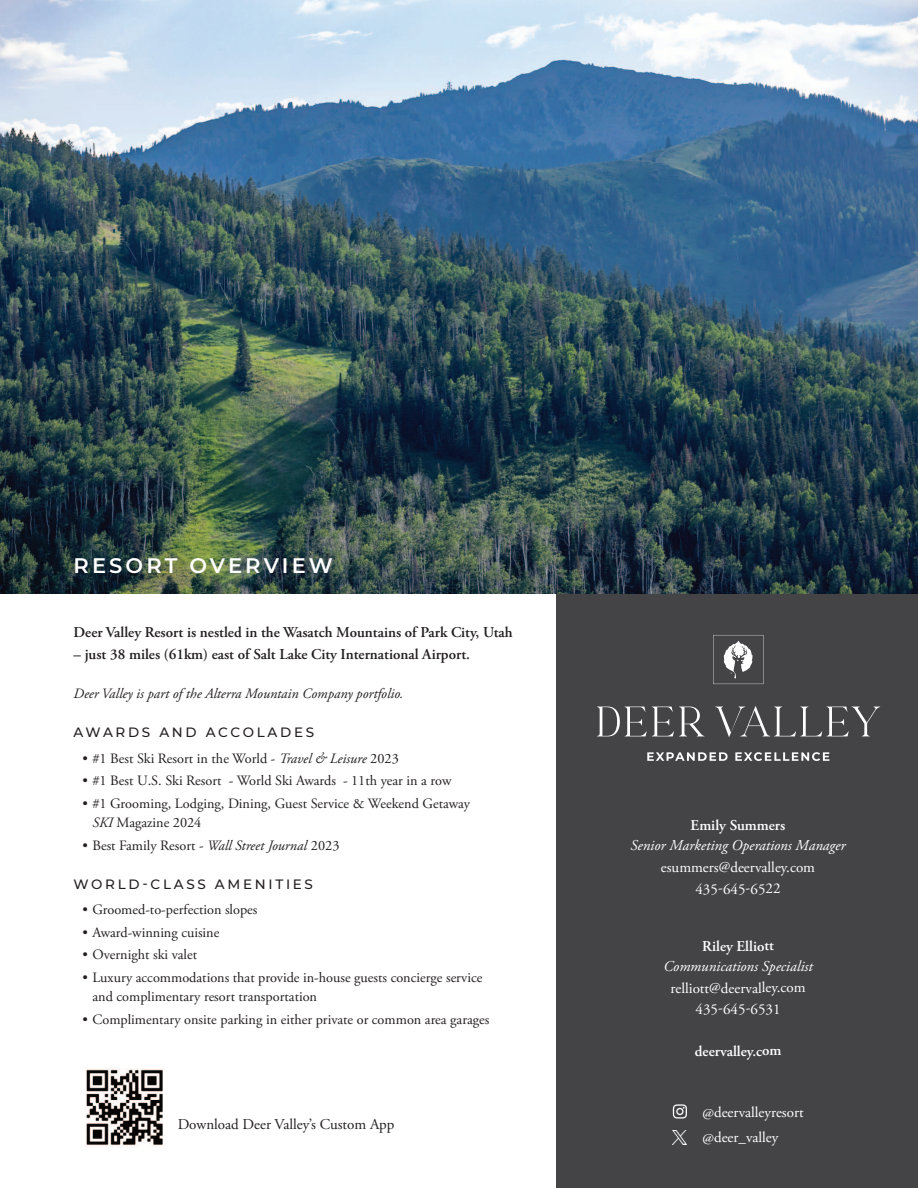
<style>
.page{position:relative;width:918px;height:1188px;background:#fff}
.page>*{position:absolute;margin:0;border:0;box-sizing:border-box;transform-origin:0 0}
.t1{font:600 21px "Montserrat";letter-spacing:.15em;color:#fff}
.t2{font:600 15px "Adobe Garamond Pro";color:#231f20}
.t3{font:15px/21.8px "Adobe Garamond Pro";color:#fff;text-align:center}
.t4{font:italic 15px "Adobe Garamond Pro";color:#fff}
.t5{font:600 15px "Adobe Garamond Pro";color:#fff}
.t6{font:15px "Adobe Garamond Pro";color:#231f20}
.t7{font:14.25px/19.5px "Adobe Garamond Pro";color:#231f20}
.t8{font:italic 14.25px "Adobe Garamond Pro";color:#231f20}
.t9{font:500 13.5px "Montserrat";letter-spacing:.2em;color:#231f20}
.s1{font-style:italic}
</style>
<div class="page">
<div style="left:557px;top:575px;width:361px;height:613px;background:#444447"></div>
<img style="left:0;top:0;width:918px;height:594px">
<svg style="left:673px;top:1104px;width:14px;height:15px"></svg>
<svg style="left:673px;top:1131px;width:13px;height:13px"></svg>
<img style="left:86px;top:1068px;width:77px;height:79px">
<svg style="left:597px;top:707px;width:107px;height:29px"></svg>
<svg style="left:715px;top:706px;width:165px;height:31px"></svg>
<svg style="left:713px;top:635px;width:51px;height:49px"></svg>
<svg style="left:647px;top:752px;width:182px;height:9px"></svg>
<h1 class="t1" style="left:74px;top:553px;width:261px">RESORT OVERVIEW</h1>
<p class="t2" style="left:74px;top:626px;width:441px">Deer Valley Resort is nestled in the Wasatch Mountains of Park City, Utah</p>
<p class="t2" style="left:74px;top:648px;width:398px">– just 38 miles (61km) east of Salt Lake City International Airport.</p>
<p class="t8" style="left:74px;top:688px;width:331px">Deer Valley is part of the Alterra Mountain Company portfolio.</p>
<p class="t9" style="left:74px;top:724px;width:242px">AWARDS AND ACCOLADES</p>
<p class="t7" style="left:83px;top:750px;width:318px">• #1 Best Ski Resort in the World - <span class="s1">Travel &amp; Leisure</span> 2023</p>
<p class="t7" style="left:83px;top:772px;width:370px">• #1 Best U.S. Ski Resort - World Ski Awards - 11th year in a row</p>
<p class="t7" style="left:93px;top:795px;width:379px;text-indent:-10px">• #1 Grooming, Lodging, Dining, Guest Service &amp; Weekend Getaway<br><span class="s1">SKI</span> Magazine 2024</p>
<p class="t7" style="left:83px;top:837px;width:258px">• Best Family Resort - <span class="s1">Wall Street Journal</span> 2023</p>
<p class="t9" style="left:74px;top:876px;width:241px">WORLD-CLASS AMENITIES</p>
<p class="t7" style="left:83px;top:901px;width:177px">• Groomed-to-perfection slopes</p>
<p class="t7" style="left:83px;top:924px;width:138px">• Award-winning cuisine</p>
<p class="t7" style="left:83px;top:946px;width:116px">• Overnight ski valet</p>
<p class="t7" style="left:93px;top:969px;width:391px;text-indent:-10px">• Luxury accommodations that provide in-house guests concierge service and complimentary resort transportation</p>
<p class="t7" style="left:83px;top:1011px;width:408px">• Complimentary onsite parking in either private or common area garages</p>
<p class="t6" style="left:178px;top:1119px;width:218px">Download Deer Valley’s Custom App</p>
<p class="t5" style="left:691px;top:819px;width:96px">Emily Summers</p>
<p class="t4" style="left:630px;top:839px;width:217px">Senior Marketing Operations Manager</p>
<p class="t3" style="left:661px;top:858px;width:156px">esummers@deervalley.com<br>435-645-6522</p>
<p class="t5" style="left:702px;top:940px;width:73px">Riley Elliott</p>
<p class="t4" style="left:664px;top:960px;width:151px">Communications Specialist</p>
<p class="t3" style="left:671px;top:978px;width:136px">relliott@deervalley.com<br>435-645-6531</p>
<p class="t5" style="left:695px;top:1045px;width:88px">deervalley.com</p>
<p class="t3" style="left:703px;top:1101px;width:103px;line-height:25.5px;text-align:left">@deervalleyresort @deer_valley</p>
</div>
